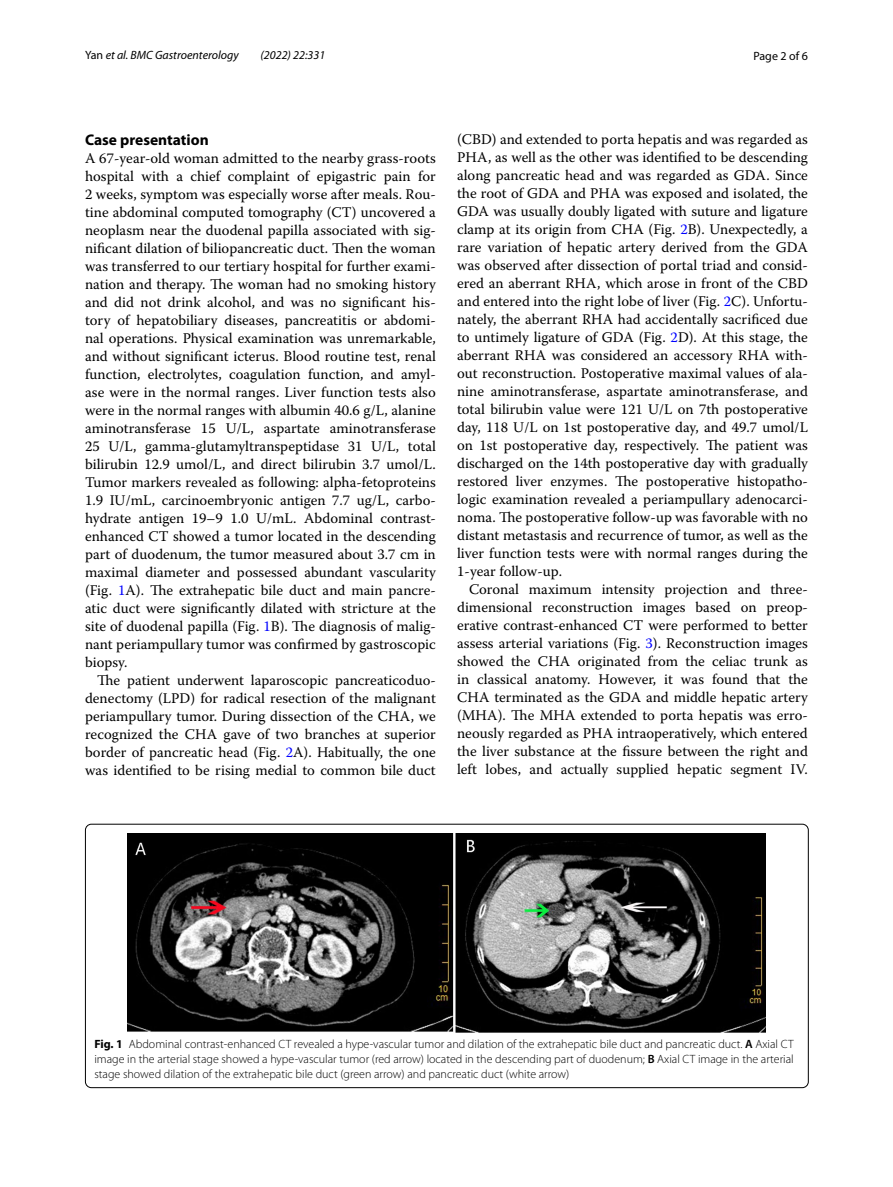
<style>
.page{position:relative;width:893px;height:1187px;background:#fff}
.page>*{position:absolute;margin:0;border:0;box-sizing:border-box;transform-origin:0 0}
.t1{font:700 15.45px "Myriad Pro";color:#000}
.t2{font:14.7px/18px "Warnock Pro";color:#000;text-align:justify}
.t3{font:300 12px/15px "Myriad Pro";color:#000;text-align:justify}
.t4{font:italic 12px "Myriad Pro";color:#000}
.t5{font:12px "Myriad Pro";color:#000}
.s1{font-style:normal}
.s2{color:#00f}
.s3{font-weight:700}
.s4{font-weight:600}
</style>
<div class="page">
<img style="left:128px;top:833px;width:638px;height:199px">
<div style="left:85px;top:824px;width:723px;height:263px;border:1px solid #000;border-radius:6px"></div>
<p class="t4" style="left:85px;top:48px;width:155px"><span class="s1">Yan</span> et al. BMC Gastroenterology</p>
<p class="t4" style="left:261px;top:48px;width:66px">(2022) 22:331</p>
<p class="t5" style="left:753px;top:48px;width:56px">Page 2 of 6</p>
<p class="t1" style="left:85px;top:129px;width:125px">Case presentation</p>
<p class="t2" style="left:85px;top:148px;width:352px">A 67-year-old woman admitted to the nearby grass-roots hospital with a chief complaint of epigastric pain for 2 weeks, symptom was especially worse after meals. Rou&shy;tine abdominal computed tomography (CT) uncovered a neoplasm near the duodenal papilla associated with sig&shy;nificant dilation of biliopancreatic duct. Then the woman was transferred to our tertiary hospital for further exami&shy;nation and therapy. The woman had no smoking history and did not drink alcohol, and was no significant his&shy;tory of hepatobiliary diseases, pancreatitis or abdomi&shy;nal operations. Physical examination was unremarkable, and without significant icterus. Blood routine test, renal function, electrolytes, coagulation function, and amyl&shy;ase were in the normal ranges. Liver function tests also were in the normal ranges with albumin 40.6 g/L, alanine aminotransferase 15 U/L, aspartate aminotransferase 25 U/L, gamma-glutamyltranspeptidase 31 U/L, total bilirubin 12.9 umol/L, and direct bilirubin 3.7 umol/L.<br>Tumor markers revealed as following: alpha-fetoproteins 1.9 IU/mL, carcinoembryonic antigen 7.7 ug/L, carbo&shy;hydrate antigen 19–9 1.0 U/mL. Abdominal contrast&shy;enhanced CT showed a tumor located in the descending part of duodenum, the tumor measured about 3.7 cm in maximal diameter and possessed abundant vascularity (Fig. <span class="s2">1</span>A). The extrahepatic bile duct and main pancre&shy;atic duct were significantly dilated with stricture at the site of duodenal papilla (Fig. <span class="s2">1</span>B). The diagnosis of malig&shy;nant periampullary tumor was confirmed by gastroscopic biopsy.</p>
<p class="t2" style="left:85px;top:670px;width:352px;text-indent:12px">The patient underwent laparoscopic pancreaticoduo&shy;denectomy (LPD) for radical resection of the malignant periampullary tumor. During dissection of the CHA, we recognized the CHA gave of two branches at superior border of pancreatic head (Fig. <span class="s2">2</span>A). Habitually, the one was identified to be rising medial to common bile duct</p>
<p class="t2" style="left:457px;top:130px;width:352px">(CBD) and extended to porta hepatis and was regarded as PHA, as well as the other was identified to be descending along pancreatic head and was regarded as GDA. Since the root of GDA and PHA was exposed and isolated, the GDA was usually doubly ligated with suture and ligature clamp at its origin from CHA (Fig. <span class="s2">2</span>B). Unexpectedly, a rare variation of hepatic artery derived from the GDA was observed after dissection of portal triad and consid&shy;ered an aberrant RHA, which arose in front of the CBD and entered into the right lobe of liver (Fig. <span class="s2">2</span>C). Unfortu&shy;nately, the aberrant RHA had accidentally sacrificed due to untimely ligature of GDA (Fig. <span class="s2">2</span>D). At this stage, the aberrant RHA was considered an accessory RHA with&shy;out reconstruction. Postoperative maximal values of ala&shy;nine aminotransferase, aspartate aminotransferase, and total bilirubin value were 121 U/L on 7th postoperative day, 118 U/L on 1st postoperative day, and 49.7 umol/L on 1st postoperative day, respectively. The patient was discharged on the 14th postoperative day with gradually restored liver enzymes. The postoperative histopatho&shy;logic examination revealed a periampullary adenocarci&shy;noma. The postoperative follow-up was favorable with no distant metastasis and recurrence of tumor, as well as the liver function tests were with normal ranges during the 1-year follow-up.</p>
<p class="t2" style="left:457px;top:580px;width:352px;text-indent:12px">Coronal maximum intensity projection and three&shy;dimensional reconstruction images based on preop&shy;erative contrast-enhanced CT were performed to better assess arterial variations (Fig. <span class="s2">3</span>). Reconstruction images showed the CHA originated from the celiac trunk as in classical anatomy. However, it was found that the CHA terminated as the GDA and middle hepatic artery (MHA). The MHA extended to porta hepatis was erro&shy;neously regarded as PHA intraoperatively, which entered the liver substance at the fissure between the right and left lobes, and actually supplied hepatic segment IV.</p>
<p class="t3" style="left:94px;top:1036px;width:701px"><span class="s3">Fig. 1</span> Abdominal contrast-enhanced CT revealed a hype-vascular tumor and dilation of the extrahepatic bile duct and pancreatic duct. <span class="s4">A</span> Axial CT image in the arterial stage showed a hype-vascular tumor (red arrow) located in the descending part of duodenum; <span class="s4">B</span> Axial CT image in the arterial stage showed dilation of the extrahepatic bile duct (green arrow) and pancreatic duct (white arrow)</p>
</div>
